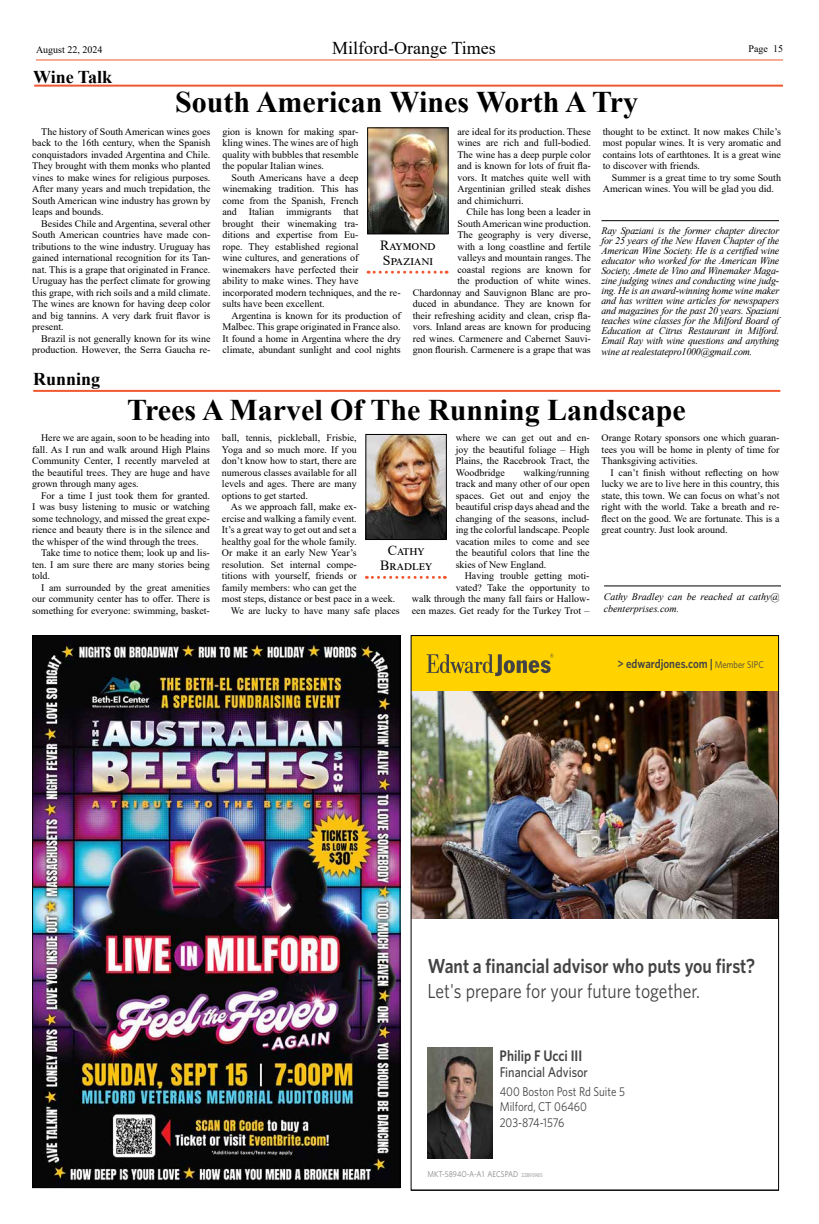
<style>
.page{position:relative;width:819px;height:1224px;background:#fff}
.page>*{position:absolute;margin:0;border:0;box-sizing:border-box;transform-origin:0 0}
.t1{font:700 30px "Times New Roman";color:#000}
.t2{font:600 20.4px "Whitney";color:#434345;scale:.87 1}
.t3{font:20.4px "Whitney";color:#434345;scale:.87 1}
.t4{font:18px "Times New Roman";color:#000}
.t5{font:700 18px "Times New Roman";color:#000}
.t6{font:600 15.3px "Whitney";color:#434345;scale:.87 1}
.t7{font:500 14.1px "Whitney";color:#434345;scale:.87 1}
.t8{font:14px/15px "Times New Roman";letter-spacing:.04em;color:#000}
.t9{font:14px/15px "Times New Roman";letter-spacing:.005em;color:#000;text-align:center}
.t10{font:12.7px/15.3px "Whitney";color:#434345;scale:.87 1}
.t11{font:600 12.6px "Whitney";color:#434345;scale:.87 1}
.t12{font:10px/11.5px "Times New Roman";color:#000;text-align:justify}
.t13{font:italic 10px/10px "Times New Roman";letter-spacing:-.02em;color:#000;text-align:justify}
.t14{font:italic 10px/12px "Times New Roman";color:#000}
.t15{font:8.4px "Whitney";color:#808285;scale:.87 1}
.s1{font-weight:400;font-size:9.8px}
.s2{font-size:5.5px}
</style>
<div class="page">
<hr style="left:36px;top:59px;width:747px;height:1px;background:#f15830">
<img style="left:34px;top:637px;width:365px;height:549px">
<img style="left:413px;top:637px;width:364px;height:522px">
<img style="left:369px;top:130px;width:77px;height:102px">
<div style="left:367px;top:128px;width:81px;height:106px;border:1px solid #000"></div>
<svg style="left:368px;top:271px;width:79px;height:3px"></svg>
<hr style="left:34px;top:85px;width:749px;height:2px;background:#f15830">
<hr style="left:602px;top:220px;width:177px;height:1px;background:#000">
<img style="left:368px;top:436px;width:77px;height:102px">
<div style="left:366px;top:434px;width:81px;height:106px;border:1px solid #000"></div>
<svg style="left:366px;top:576px;width:79px;height:3px"></svg>
<hr style="left:33px;top:390px;width:747px;height:2px;background:#f15830">
<hr style="left:604px;top:585px;width:177px;height:1px;background:#000">
<p class="t12" style="left:36px;top:44px;width:68px">August 22, 2024</p>
<h3 class="t4" style="left:332px;top:35px;width:165px">Milford-Orange Times</h3>
<p class="t12" style="left:749px;top:43px;width:36px">Page 15</p>
<h3 class="t5" style="left:33px;top:64px;width:81px">Wine Talk</h3>
<h1 class="t1" style="left:175px;top:81px;width:465px">South American Wines Worth A Try</h1>
<p class="t12" style="left:32px;top:125px;width:180px;text-indent:9px">The history of South American wines goes back to the 16th century, when the Spanish conquistadors invaded Argentina and Chile.<br>They brought with them monks who planted vines to make wines for religious purposes.<br>After many years and much trepidation, the South American wine industry has grown by leaps and bounds.</p>
<p class="t12" style="left:32px;top:217px;width:180px;text-indent:9px">Besides Chile and Argentina, several other South American countries have made con&shy;tributions to the wine industry. Uruguay has gained international recognition for its Tan&shy;nat. This is a grape that originated in France.<br>Uruguay has the perfect climate for growing this grape, with rich soils and a mild climate.<br>The wines are known for having deep color and big tannins. A very dark fruit flavor is present.</p>
<p class="t12" style="left:32px;top:332px;width:180px;text-align:right">Brazil is not generally known for its wine production. However, the Serra Gaucha re-</p>
<h3 class="t5" style="left:33px;top:366px;width:69px">Running</h3>
<p class="t12" style="left:458px;top:125px;width:135px">are ideal for its production. These wines are rich and full-bodied.<br>The wine has a deep purple color and is known for lots of fruit fla&shy;vors. It matches quite well with Argentinian grilled steak dishes and chimichurri.</p>
<p class="t12" style="left:413px;top:206px;width:180px;text-align:right">Chile has long been a leader in<br>South American wine production.<br>The geography is very diverse,<br>with a long coastline and fertile<br>valleys and mountain ranges. The<br>coastal regions are known for<br>the production of white wines.<br>Chardonnay and Sauvignon Blanc are pro&shy;duced in abundance. They are known for their refreshing acidity and clean, crisp fla&shy;vors. Inland areas are known for producing red wines. Carmenere and Cabernet Sauvi&shy;gnon flourish. Carmenere is a grape that was</p>
<p class="t12" style="left:222px;top:125px;width:138px">gion is known for making spar&shy;kling wines. The wines are of high quality with bubbles that resemble the popular Italian wines.</p>
<p class="t12" style="left:222px;top:171px;width:180px;text-align:left;text-indent:9px">South Americans have a deep winemaking tradition. This has<br>come from the Spanish, French<br>and Italian immigrants that<br>brought their winemaking tra-<br>ditions and expertise from Eu-<br>rope. They established regional<br>wine cultures, and generations of winemakers have perfected their<br>ability to make wines. They have incorporated modern techniques, and the re&shy;sults have been excellent.</p>
<p class="t12" style="left:222px;top:309px;width:180px;text-indent:9px">Argentina is known for its production of Malbec. This grape originated in France also.<br>It found a home in Argentina where the dry climate, abundant sunlight and cool nights</p>
<h3 class="t8" style="left:380px;top:237px;width:57px">Raymond<br>Spaziani</h3>
<p class="t12" style="left:603px;top:125px;width:180px">thought to be extinct. It now makes Chile’s most popular wines. It is very aromatic and contains lots of earthtones. It is a great wine to discover with friends.</p>
<p class="t12" style="left:603px;top:171px;width:180px;text-indent:9px">Summer is a great time to try some South<br>American wines. You will be glad you did.</p>
<p class="t13" style="left:602px;top:225px;width:179px">Ray Spaziani is the former chapter director for 25 years of the New Haven Chapter of the American Wine Society. He is a certified wine educator who worked for the American Wine Society, Amete de Vino and Winemaker Maga&shy;zine judging wines and conducting wine judg&shy;ing. He is an award-winning home wine maker and has written wine articles for newspapers and magazines for the past 20 years. Spaziani teaches wine classes for the Milford Board of Education at Citrus Restaurant in Milford.<br>Email Ray with wine questions and anything</p>
<p class="t13" style="left:602px;top:346px;width:152px">wine at realestatepro1000@gmail.com.</p>
<h1 class="t1" style="left:127px;top:389px;width:560px">Trees A Marvel Of The Running Landscape</h1>
<p class="t12" style="left:32px;top:432px;width:179px;text-indent:9px">Here we are again, soon to be heading into fall. As I run and walk around High Plains Community Center, I recently marveled at the beautiful trees. They are huge and have grown through many ages.</p>
<p class="t12" style="left:32px;top:490px;width:179px;text-indent:9px">For a time I just took them for granted.<br>I was busy listening to music or watching some technology, and missed the great expe&shy;rience and beauty there is in the silence and the whisper of the wind through the trees.</p>
<p class="t12" style="left:32px;top:547px;width:179px;text-indent:9px">Take time to notice them; look up and lis&shy;ten. I am sure there are many stories being told.</p>
<p class="t12" style="left:32px;top:582px;width:179px;text-indent:9px">I am surrounded by the great amenities our community center has to offer. There is something for everyone: swimming, basket-</p>
<p class="t12" style="left:222px;top:432px;width:136px">ball, tennis, pickleball, Frisbie, Yoga and so much more. If you don’t know how to start, there are numerous classes available for all levels and ages. There are many options to get started.</p>
<p class="t12" style="left:231px;top:501px;width:127px">As we approach fall, make ex-</p>
<p class="t12" style="left:222px;top:513px;width:136px">ercise and walking a family event.</p>
<p class="t12" style="left:222px;top:524px;width:136px">It’s a great way to get out and set a</p>
<p class="t12" style="left:222px;top:536px;width:136px">healthy goal for the whole family.</p>
<p class="t12" style="left:222px;top:547px;width:136px">Or make it an early New Year’s</p>
<p class="t12" style="left:222px;top:559px;width:136px">resolution. Set internal compe-</p>
<p class="t12" style="left:222px;top:570px;width:136px">titions with yourself, friends or</p>
<p class="t12" style="left:222px;top:582px;width:136px">family members: who can get the</p>
<p class="t12" style="left:222px;top:593px;width:175px">most steps, distance or best pace in a week.</p>
<p class="t12" style="left:231px;top:605px;width:170px">We are lucky to have many safe places</p>
<p class="t12" style="left:456px;top:432px;width:135px">where we can get out and en&shy;joy the beautiful foliage – High Plains, the Racebrook Tract, the Woodbridge</p>
<p class="t12" style="left:456px;top:467px;width:135px;text-indent:68px">walking/running track and many other of our open spaces. Get out and enjoy the beautiful crisp days ahead and the changing of the seasons, includ&shy;ing the colorful landscape. People vacation miles to come and see the beautiful colors that line the skies of New England.</p>
<p class="t12" style="left:412px;top:570px;width:179px;text-align:right">Having trouble getting moti-<br>vated? Take the opportunity to<br>walk through the many fall fairs or Hallow&shy;een mazes. Get ready for the Turkey Trot –</p>
<h3 class="t9" style="left:380px;top:543px;width:53px">Cathy<br>Bradley</h3>
<p class="t12" style="left:602px;top:432px;width:179px">Orange Rotary sponsors one which guaran&shy;tees you will be home in plenty of time for Thanksgiving activities.</p>
<p class="t12" style="left:602px;top:467px;width:179px;text-indent:9px">I can’t finish without reflecting on how lucky we are to live here in this country, this state, this town. We can focus on what’s not right with the world. Take a breath and re&shy;flect on the good. We are fortunate. This is a great country. Just look around.</p>
<p class="t14" style="left:604px;top:590px;width:177px">Cathy Bradley can be reached at cathy@ cbenterprises.com.</p>
<p class="t11" style="left:617px;top:656px;width:170px">&gt; edwardjones.com | <span class="s1">Member SIPC</span></p>
<h2 class="t2" style="left:428px;top:954px;width:378px">Want a financial advisor who puts you first?</h2>
<h2 class="t3" style="left:428px;top:978px;width:315px">Let's prepare for your future together.</h2>
<h3 class="t6" style="left:500px;top:1047px;width:96px">Philip F Ucci III</h3>
<h3 class="t7" style="left:500px;top:1063px;width:103px">Financial Advisor</h3>
<p class="t10" style="left:500px;top:1084px;width:145px">400 Boston Post Rd Suite 5<br>Milford, CT 06460<br>203-874-1576</p>
<p class="t15" style="left:427px;top:1169px;width:134px">MKT-5894O-A-A1 AECSPAD <span class="s2">22895985</span></p>
</div>
